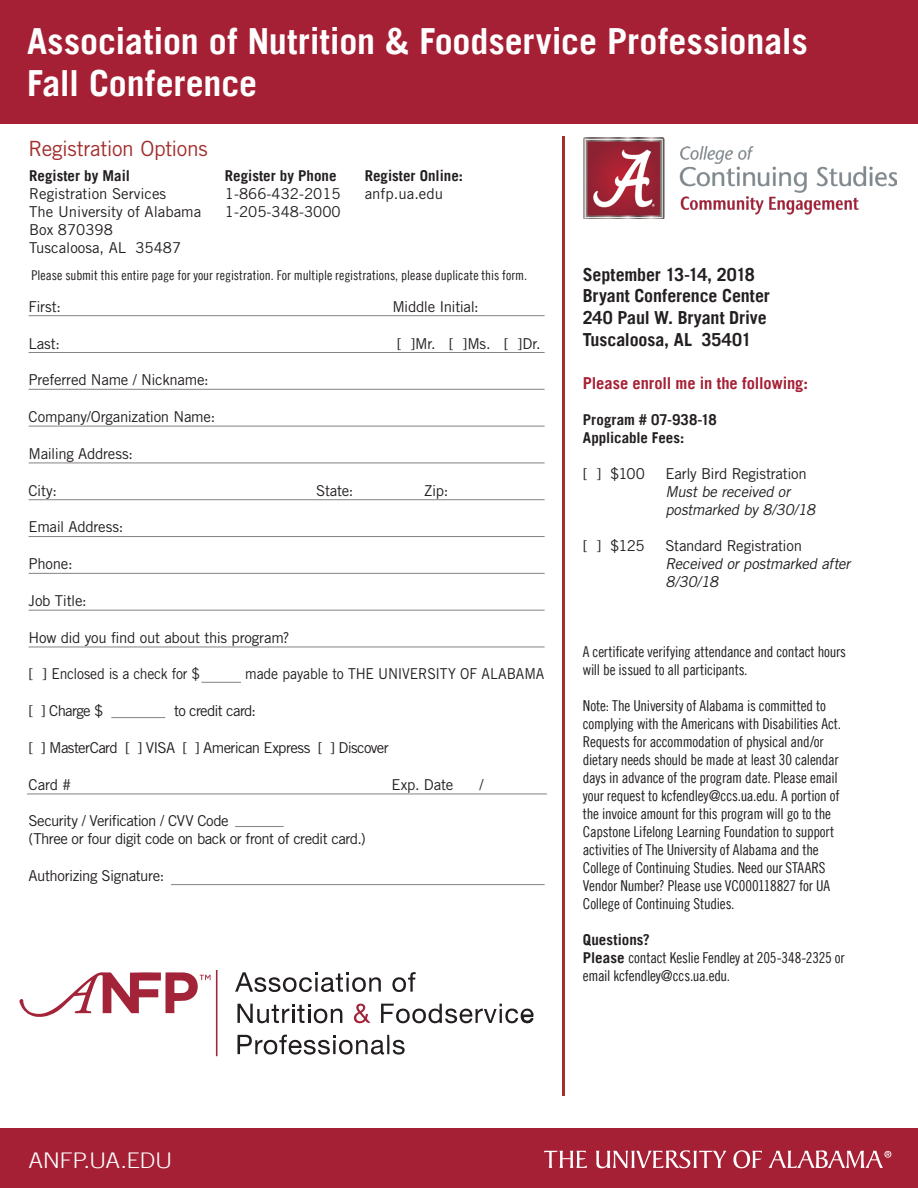
<style>
.page{position:relative;width:918px;height:1188px;background:#fff}
.page>*{position:absolute;margin:0;border:0;box-sizing:border-box;transform-origin:0 0}
.t1{font:700 36px/42px "Trade Gothic LT";letter-spacing:-.005em;color:#fff}
.t2{font:300 21.6px "Trade Gothic LT";letter-spacing:-.015em;color:#fff;scale:1.11 1}
.t3{font:21px "Trade Gothic";letter-spacing:-.02em;color:#a32e2e}
.t4{font:700 18px "Trade Gothic LT";letter-spacing:-.01em;color:#231f20}
.t5{font:700 16.5px "Trade Gothic LT";letter-spacing:-.005em;color:#a62035}
.t6{font:15px/18px "Trade Gothic LT Cond Eighteen";letter-spacing:-.015em;color:#231f20}
.t7{font:15px/18px "Trade Gothic";letter-spacing:-.02em;color:#231f20}
.t8{font:15px "Trade Gothic";color:#231f20}
.t9{font:700 15px/18px "Trade Gothic LT";color:#231f20}
.t10{font:italic 15px/18px "Trade Gothic";color:#231f20}
.t11{font:15px "Trade Gothic";letter-spacing:-.045em;color:#231f20}
.t12{font:15px "Trade Gothic";letter-spacing:-.02em;color:#231f20;scale:.93 1}
.t13{font:15px "Trade Gothic";letter-spacing:-.05em;color:#231f20}
.t14{font:13.5px "Trade Gothic LT Cond Eighteen";color:#231f20}
.s1{font-family:"Trade Gothic LT";font-weight:700}
</style>
<div class="page">
<div style="left:0;top:0;width:918px;height:123px;background:#a62035"></div>
<hr style="left:201px;top:682px;width:40px;height:1px;background:#858282">
<hr style="left:27px;top:794px;width:520px;height:1px;background:#858282">
<hr style="left:111px;top:717px;width:54px;height:1px;background:#858282">
<hr style="left:235px;top:826px;width:49px;height:1px;background:#858282">
<hr style="left:29px;top:315px;width:516px;height:1px;background:#858282">
<hr style="left:29px;top:536px;width:516px;height:1px;background:#858282">
<hr style="left:29px;top:389px;width:516px;height:1px;background:#858282">
<hr style="left:29px;top:426px;width:516px;height:1px;background:#858282">
<hr style="left:29px;top:610px;width:516px;height:1px;background:#858282">
<hr style="left:29px;top:573px;width:516px;height:1px;background:#858282">
<hr style="left:29px;top:463px;width:516px;height:1px;background:#858282">
<hr style="left:29px;top:499px;width:516px;height:1px;background:#858282">
<hr style="left:29px;top:352px;width:516px;height:1px;background:#858282">
<hr style="left:29px;top:647px;width:516px;height:1px;background:#858282">
<hr style="left:171px;top:884px;width:374px;height:1px;background:#858282">
<hr style="left:562px;top:136px;width:3px;height:960px;background:#a32e2e">
<div style="left:0;top:1128px;width:918px;height:60px;background:#a62035"></div>
<svg style="left:544px;top:1151px;width:43px;height:17px"></svg>
<svg style="left:596px;top:1150px;width:130px;height:18px"></svg>
<svg style="left:733px;top:1150px;width:29px;height:18px"></svg>
<svg style="left:769px;top:1150px;width:122px;height:18px"></svg>
<img style="left:583px;top:138px;width:314px;height:80px">
<svg style="left:216px;top:970px;width:2px;height:86px"></svg>
<svg style="left:353px;top:1003px;width:17px;height:21px"></svg>
<svg style="left:235px;top:972px;width:146px;height:20px"></svg>
<svg style="left:381px;top:1004px;width:152px;height:20px"></svg>
<svg style="left:237px;top:1004px;width:105px;height:20px"></svg>
<svg style="left:392px;top:972px;width:24px;height:20px"></svg>
<svg style="left:237px;top:1034px;width:168px;height:21px"></svg>
<svg style="left:20px;top:972px;width:190px;height:45px"></svg>
<p class="t1" style="left:27px;top:20px;width:782px">Association of Nutrition &amp; Foodservice Professionals<br>Fall Conference</p>
<p class="t3" style="left:29px;top:136px;width:181px">Registration Options</p>
<p class="t9" style="left:29px;top:167px;width:102px">Register by Mail</p>
<p class="t8" style="left:29px;top:185px;width:139px">Registration Services</p>
<p class="t8" style="left:29px;top:203px;width:174px">The University of Alabama</p>
<p class="t8" style="left:29px;top:221px;width:85px">Box 870398</p>
<p class="t8" style="left:29px;top:239px;width:153px">Tuscaloosa, AL 35487</p>
<p class="t9" style="left:225px;top:167px;width:113px">Register by Phone</p>
<p class="t8" style="left:225px;top:185px;width:117px">1-866-432-2015</p>
<p class="t8" style="left:225px;top:203px;width:117px">1-205-348-3000</p>
<p class="t9" style="left:365px;top:167px;width:100px">Register Online:</p>
<p class="t8" style="left:365px;top:185px;width:80px">anfp.ua.edu</p>
<p class="t14" style="left:32px;top:267px;width:497px">Please submit this entire page for your registration. For multiple registrations, please duplicate this form.</p>
<p class="t7" style="left:29px;top:297px;width:34px">First:</p>
<p class="t7" style="left:392px;top:297px;width:88px">Middle Initial:</p>
<p class="t7" style="left:29px;top:334px;width:33px">Last:</p>
<p class="t7" style="left:397px;top:334px;width:145px">[ ]Mr. [ ]Ms. [ ]Dr.</p>
<p class="t7" style="left:29px;top:371px;width:182px">Preferred Name / Nickname:</p>
<p class="t7" style="left:29px;top:408px;width:188px">Company/Organization Name:</p>
<p class="t7" style="left:29px;top:444px;width:106px">Mailing Address:</p>
<p class="t7" style="left:29px;top:481px;width:30px">City:</p>
<p class="t7" style="left:316px;top:481px;width:39px">State:</p>
<p class="t7" style="left:424px;top:481px;width:26px">Zip:</p>
<p class="t7" style="left:29px;top:518px;width:96px">Email Address:</p>
<p class="t7" style="left:29px;top:555px;width:46px">Phone:</p>
<p class="t7" style="left:29px;top:591px;width:60px">Job Title:</p>
<p class="t7" style="left:29px;top:628px;width:263px">How did you find out about this program?</p>
<p class="t7" style="left:29px;top:665px;width:173px">[ ] Enclosed is a check for $</p>
<p class="t12" style="left:245px;top:665px;width:323px">made payable to THE UNIVERSITY OF ALABAMA</p>
<p class="t7" style="left:29px;top:702px;width:76px">[ ] Charge $</p>
<p class="t13" style="left:174px;top:702px;width:83px">to credit card:</p>
<p class="t11" style="left:29px;top:739px;width:362px">[ ] MasterCard [ ] VISA [ ] American Express [ ] Discover</p>
<p class="t7" style="left:29px;top:775px;width:44px">Card #</p>
<p class="t7" style="left:391px;top:775px;width:63px">Exp. Date</p>
<p class="t7" style="left:480px;top:775px;width:6px">/</p>
<p class="t7" style="left:29px;top:812px;width:339px">Security / Verification / CVV Code<br>(Three or four digit code on back or front of credit card.)</p>
<p class="t7" style="left:29px;top:867px;width:137px">Authorizing Signature:</p>
<p class="t4" style="left:583px;top:263px;width:173px">September 13-14, 2018</p>
<p class="t4" style="left:583px;top:285px;width:188px">Bryant Conference Center</p>
<p class="t4" style="left:583px;top:307px;width:185px">240 Paul W. Bryant Drive</p>
<p class="t4" style="left:583px;top:328px;width:170px">Tuscaloosa, AL 35401</p>
<p class="t5" style="left:583px;top:373px;width:227px">Please enroll me in the following:</p>
<p class="t9" style="left:583px;top:410px;width:136px">Program # 07-938-18<br>Applicable Fees:</p>
<p class="t7" style="left:583px;top:464px;width:64px">[ ] $100</p>
<p class="t7" style="left:665px;top:464px;width:143px">Early Bird Registration</p>
<p class="t10" style="left:665px;top:482px;width:130px">Must be received or</p>
<p class="t10" style="left:665px;top:500px;width:154px">postmarked by 8/30/18</p>
<p class="t7" style="left:583px;top:536px;width:63px">[ ] $125</p>
<p class="t7" style="left:665px;top:536px;width:138px">Standard Registration</p>
<p class="t10" style="left:665px;top:554px;width:190px">Received or postmarked after<br>8/30/18</p>
<p class="t6" style="left:583px;top:642px;width:265px">A certificate verifying attendance and contact hours will be issued to all participants.</p>
<p class="t6" style="left:583px;top:696px;width:260px">Note: The University of Alabama is committed to complying with the Americans with Disabilities Act.<br>Requests for accommodation of physical and/or dietary needs should be made at least 30 calendar days in advance of the program date. Please email your request to kcfendley@ccs.ua.edu. A portion of the invoice amount for this program will go to the Capstone Lifelong Learning Foundation to support activities of The University of Alabama and the College of Continuing Studies. Need our STAARS Vendor Number? Please use VC000118827 for UA College of Continuing Studies.</p>
<p class="t9" style="left:583px;top:930px;width:68px">Questions?</p>
<p class="t6" style="left:583px;top:948px;width:263px"><span class="s1">Please</span> contact Keslie Fendley at 205-348-2325 or email kcfendley@ccs.ua.edu.</p>
<p class="t2" style="left:29px;top:1148px;width:131px">ANFP.UA.EDU</p>
</div>
